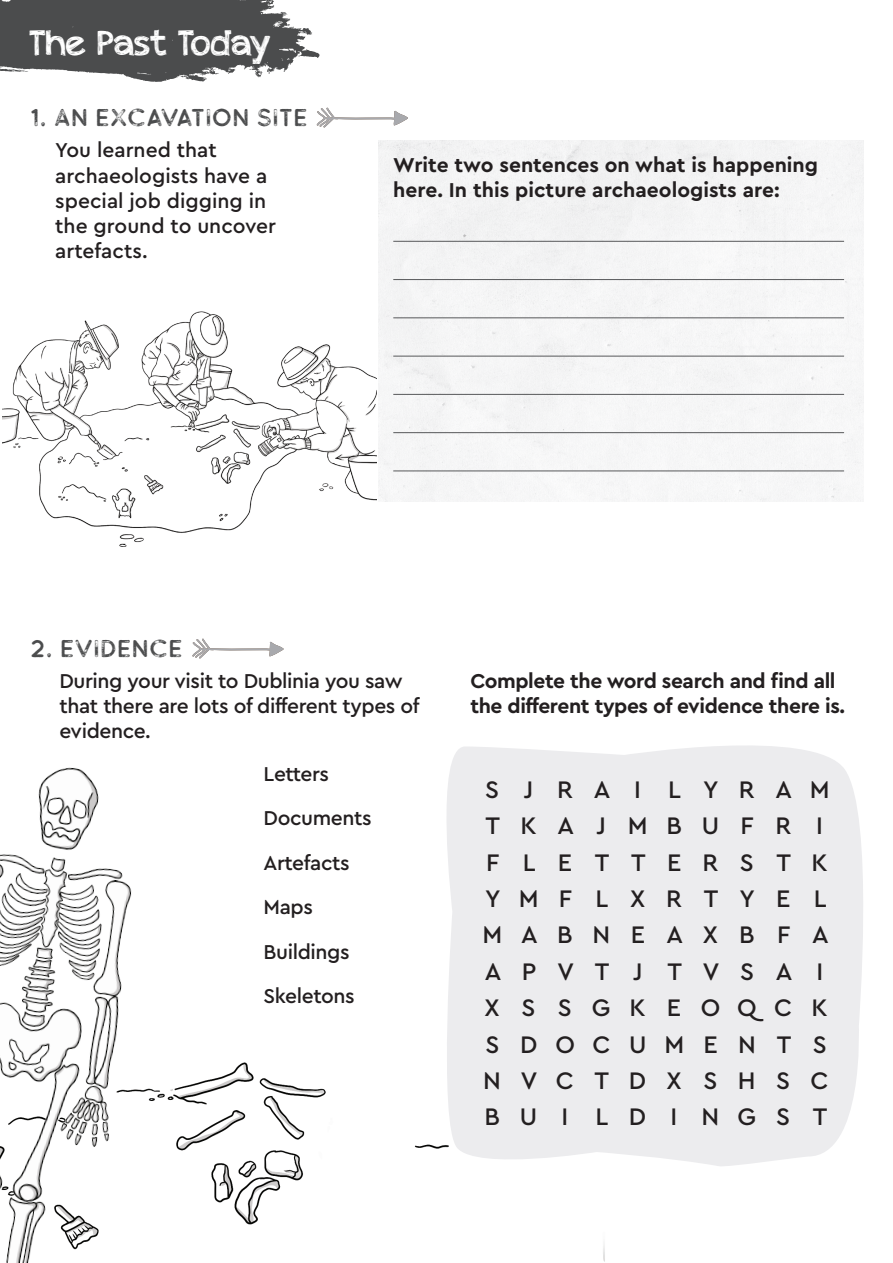
<style>
.page{position:relative;width:893px;height:1263px;background:#fff}
.page>*{position:absolute;margin:0;border:0;box-sizing:border-box;transform-origin:0 0}
.t1{font:36px "appleberry";color:#fff}
.t2{font:500 25.05px/36.3px "Cera";letter-spacing:.85em;color:#231f20}
.t3{font:500 25.05px/36.3px "Cera";letter-spacing:.83em;color:#231f20}
.t4{font:500 25.05px "Cera";letter-spacing:.77em;color:#231f20}
.t5{font:24px "Buckwheat TC Sans Rough";color:#4b4c4d}
.t6{font:700 21px/25.2px "Cera";letter-spacing:-.01em;color:#231f20}
.t7{font:500 21px/44.5px "Cera";letter-spacing:-.02em;color:#231f20}
.t8{font:500 21px/25.2px "Cera";color:#231f20}
</style>
<div class="page">
<img style="left:190px;top:499px;width:415px;height:763px">
<img style="left:3px;top:311px;width:373px;height:236px">
<svg style="left:0;top:0;width:320px;height:82px"></svg>
<svg style="left:316px;top:107px;width:92px;height:21px"></svg>
<svg style="left:192px;top:638px;width:92px;height:21px"></svg>
<hr style="left:393px;top:241px;width:451px;height:1px;background:#57585a">
<hr style="left:393px;top:279px;width:451px;height:1px;background:#57585a">
<hr style="left:393px;top:317px;width:451px;height:1px;background:#57585a">
<hr style="left:393px;top:356px;width:451px;height:1px;background:#57585a">
<hr style="left:393px;top:394px;width:451px;height:1px;background:#57585a">
<hr style="left:393px;top:432px;width:451px;height:1px;background:#57585a">
<hr style="left:393px;top:470px;width:451px;height:1px;background:#57585a">
<svg style="left:433px;top:726px;width:430px;height:445px;background:#eeeef0"></svg>
<img style="left:0;top:767px;width:190px;height:496px">
<h1 class="t1" style="left:30px;top:19px;width:242px">The Past Today</h1>
<p class="t5" style="left:30px;top:103px;width:280px">1. AN EXCAVATION SITE</p>
<p class="t8" style="left:55px;top:137px;width:222px">You learned that archaeologists have a special job digging in the ground to uncover artefacts.</p>
<p class="t6" style="left:393px;top:152px;width:426px">Write two sentences on what is happening here. In this picture archaeologists are:</p>
<p class="t5" style="left:30px;top:633px;width:155px">2. EVIDENCE</p>
<p class="t7" style="left:60px;top:667px;width:362px;line-height:25.2px">During your visit to Dublinia you saw that there are lots of different types of evidence.</p>
<p class="t6" style="left:470px;top:667px;width:376px">Complete the word search and find all the different types of evidence there is.</p>
<p class="t7" style="left:264px;top:750px;width:110px">Letters<br>Documents<br>Artefacts<br>Maps<br>Buildings<br>Skeletons</p>
<p class="t2" style="left:482px;top:770px;width:349px">SJRAI LYRAM<br>TKAJMBUFR I<br>FLETTERSTK<br>YMFLXRTYEL<br>MABNEAXBFA<br>APVTJ TVSA I</p>
<p class="t4" style="left:485px;top:991px;width:345px">XS SGKEOQCK</p>
<p class="t4" style="left:485px;top:1027px;width:343px">SDOCUMENTS</p>
<p class="t3" style="left:483px;top:1061px;width:347px">NVCTDXSHSC<br>BUI LDINGST</p>
</div>
